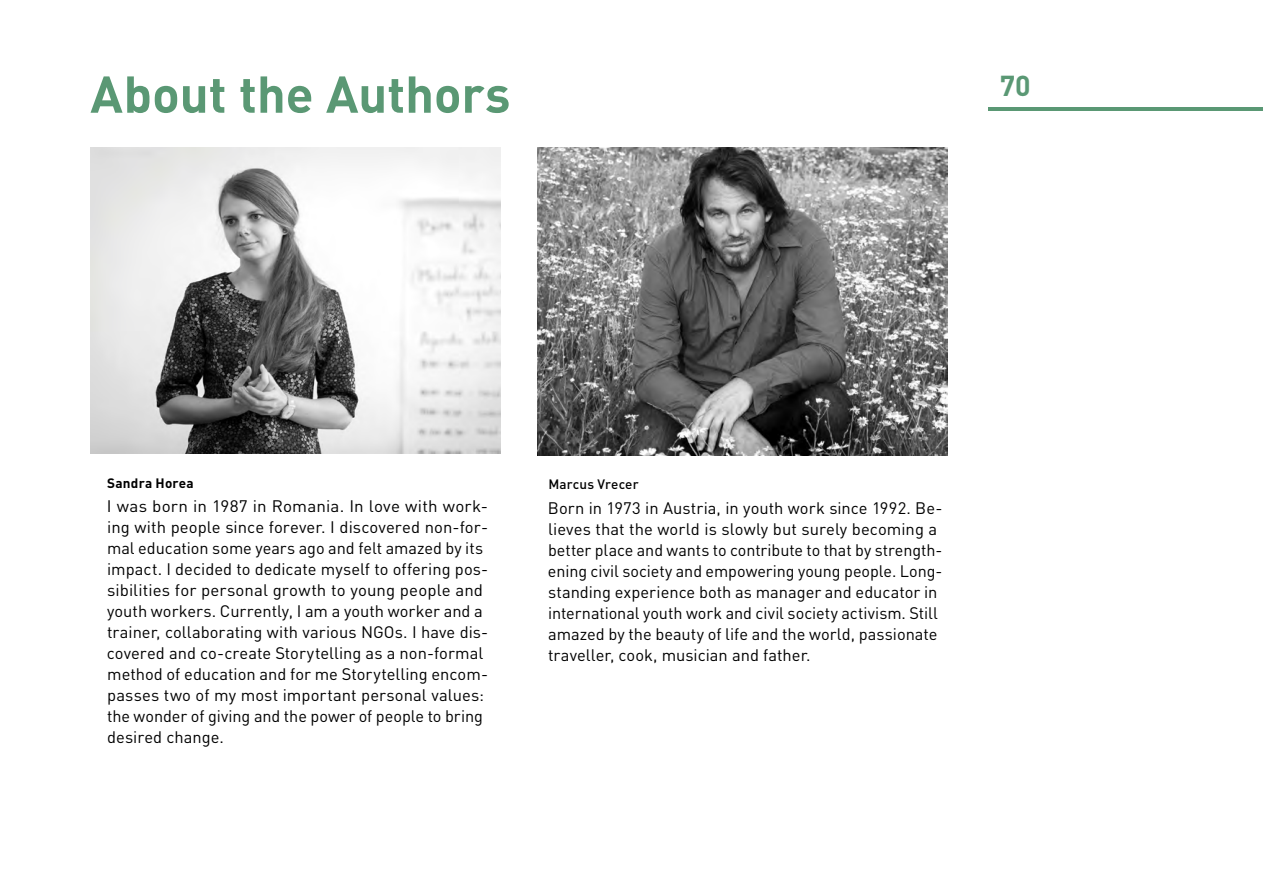
<style>
.page{position:relative;width:1263px;height:893px;background:#fff}
.page>*{position:absolute;margin:0;border:0;box-sizing:border-box;transform-origin:0 0}
.t1{font:700 51px "DIN Pro";letter-spacing:-.005em;color:#5a9874}
.t2{font:700 28.5px "DIN Pro";color:#5a9874}
.t3{font:16.5px/21px "DIN Pro";color:#000}
.t4{font:500 13.5px "DIN Pro";letter-spacing:.01em;color:#000}
.t5{font:700 13.5px "DIN Pro";letter-spacing:.01em;color:#000}
</style>
<div class="page">
<hr style="left:988px;top:107px;width:275px;height:4px;background:#5a9874">
<img style="left:538px;top:148px;width:410px;height:307px">
<img style="left:90px;top:148px;width:410px;height:306px">
<h1 class="t1" style="left:90px;top:60px;width:422px">About the Authors</h1>
<h2 class="t2" style="left:1000px;top:66px;width:33px">70</h2>
<p class="t5" style="left:107px;top:474px;width:88px">Sandra Horea</p>
<p class="t3" style="left:107px;top:495px;width:383px">I was born in 1987 in Romania. In love with work&shy;ing with people since forever. I discovered non-for&shy;mal education some years ago and felt amazed by its impact. I decided to dedicate myself to offering pos&shy;sibilities for personal growth to young people and youth workers. Currently, I am a youth worker and a trainer, collaborating with various NGOs. I have dis&shy;covered and co-create Storytelling as a non-formal method of education and for me Storytelling encom&shy;passes two of my most important personal values: the wonder of giving and the power of people to bring desired change.</p>
<p class="t4" style="left:548px;top:475px;width:92px">Marcus Vrecer</p>
<p class="t3" style="left:548px;top:497px;width:396px">Born in 1973 in Austria, in youth work since 1992. Be&shy;lieves that the world is slowly but surely becoming a better place and wants to contribute to that by strength&shy;ening civil society and empowering young people. Long&shy;standing experience both as manager and educator in international youth work and civil society activism. Still amazed by the beauty of life and the world, passionate traveller, cook, musician and father.</p>
</div>
